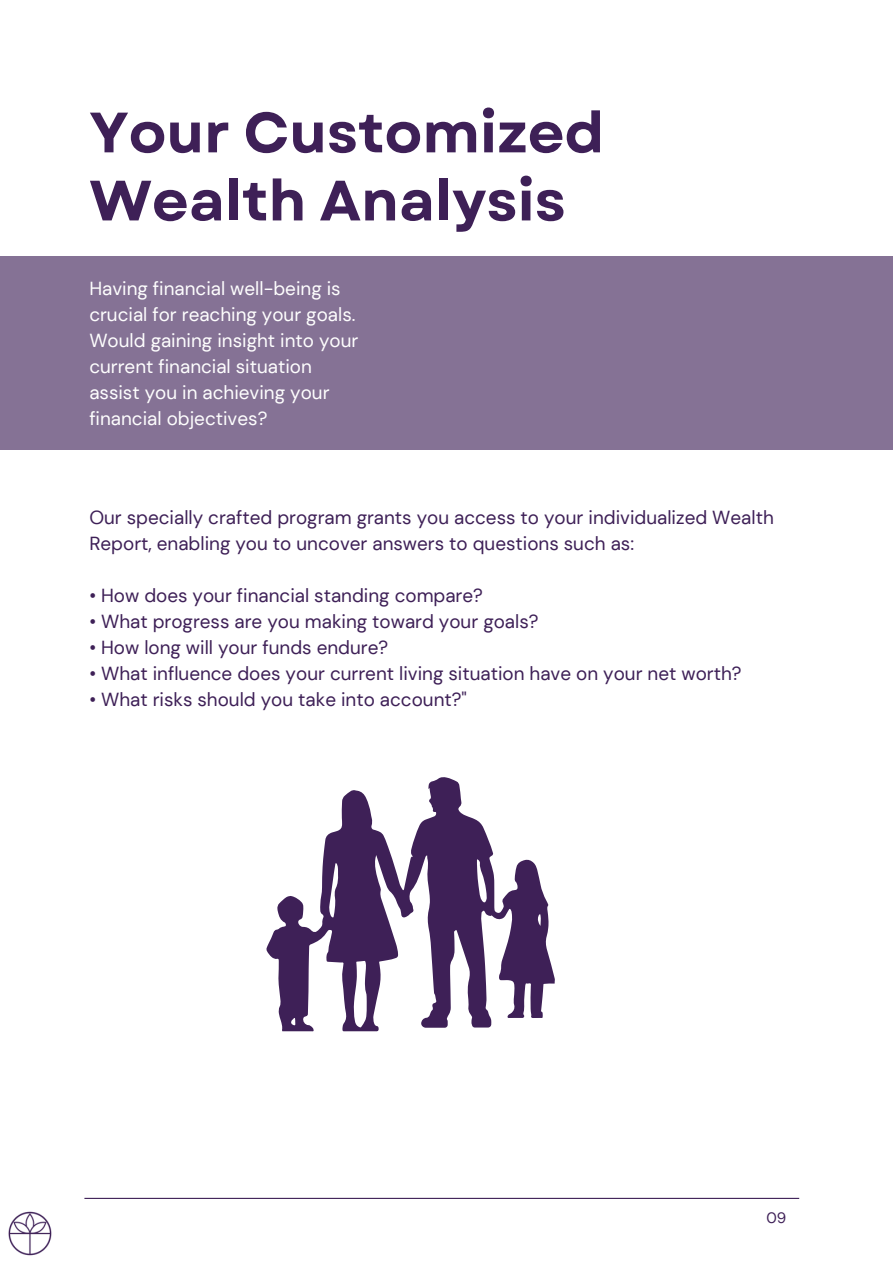
<style>
.page{position:relative;width:893px;height:1264px;background:#fff}
.page>*{position:absolute;margin:0;border:0;box-sizing:border-box;transform-origin:0 0}
.t1{font:700 56.7px/68.1px "Garet";color:#3e2057}
.t2{font:18.9px/25.8px "DM Sans";color:#3e2057}
.t3{font:18.9px/25.8px "DM Sans";color:#fefefe}
.t4{font:15px "DM Sans";color:#3e2057}
</style>
<div class="page">
<svg style="left:266px;top:777px;width:289px;height:254px"></svg>
<hr style="left:84px;top:1197px;width:715px;height:1px;background:#3e2057">
<img style="left:8px;top:1211px;width:44px;height:45px">
<div style="left:0;top:256px;width:892px;height:193px;background:#857295"></div>
<h1 class="t1" style="left:89px;top:99px;width:516px">Your Customized<br>Wealth Analysis</h1>
<p class="t3" style="left:89px;top:276px;width:270px">Having financial well-being is crucial for reaching your goals.<br>Would gaining insight into your current financial situation assist you in achieving your financial objectives?</p>
<p class="t2" style="left:89px;top:505px;width:686px">Our specially crafted program grants you access to your individualized Wealth<br>Report, enabling you to uncover answers to questions such as:</p>
<p class="t2" style="left:89px;top:582px;width:395px">• How does your financial standing compare?</p>
<p class="t2" style="left:89px;top:608px;width:450px">• What progress are you making toward your goals?</p>
<p class="t2" style="left:89px;top:634px;width:300px">• How long will your funds endure?</p>
<p class="t2" style="left:89px;top:660px;width:653px">• What influence does your current living situation have on your net worth?</p>
<p class="t2" style="left:89px;top:686px;width:379px">• What risks should you take into account?"</p>
<p class="t4" style="left:766px;top:1207px;width:21px">09</p>
</div>
